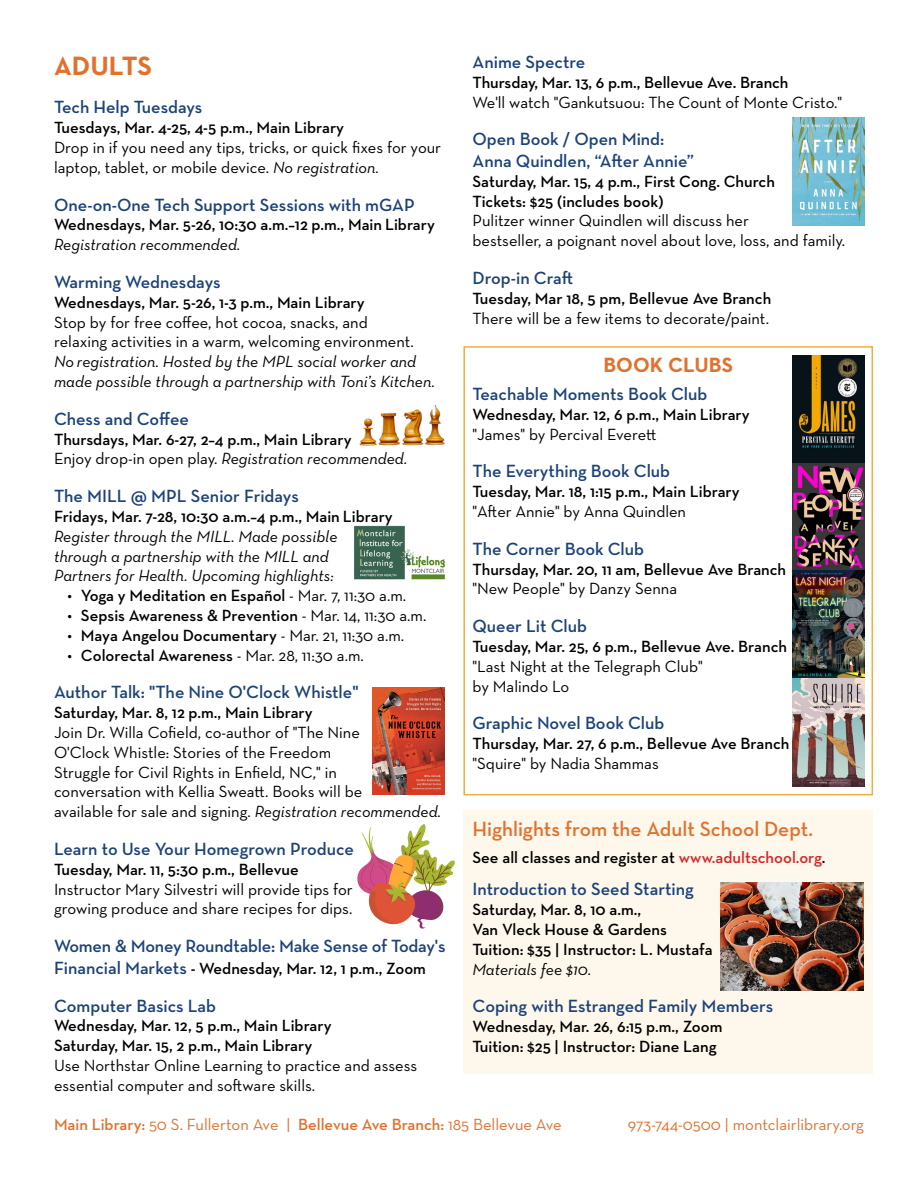
<style>
.page{position:relative;width:918px;height:1188px;background:#fff}
.page>*{position:absolute;margin:0;border:0;box-sizing:border-box;transform-origin:0 0}
.t1{font:700 27px "Neutraface Text";color:#e0722e}
.t2{font:600 21px "Neutraface Text";color:#e0722e}
.t3{font:700 21px "Neutraface Text";color:#e0722e}
.t4{font:600 18px/21.6px "Neutraface Text";color:#1c4279}
.t5{font:600 16.5px/19.8px "Neutraface Text";color:#000}
.t6{font:16.5px/19.8px "Neutraface Text";color:#000}
.t7{font:italic 16.5px/19.8px "Neutraface Text";color:#000}
.t8{font:16.5px "Neutraface Text";color:#e0722e}
.s1{font-style:italic}
.s2{font-weight:400}
.s3{font-weight:400;font-style:italic}
.s4{font-size:18px;color:#1c4279}
.s5{color:#d62625}
.s6{font-weight:600}
</style>
<div class="page">
<svg style="left:357px;top:824px;width:98px;height:105px"></svg>
<img style="left:354px;top:525px;width:91px;height:55px">
<img style="left:359px;top:405px;width:86px;height:41px">
<div style="left:463px;top:346px;width:410px;height:449px;border:2px solid #eeae3f"></div>
<div style="left:463px;top:810px;width:410px;height:263px;background:#fdf7ec"></div>
<img style="left:720px;top:883px;width:144px;height:108px">
<img style="left:793px;top:355px;width:71px;height:431px">
<img style="left:373px;top:687px;width:72px;height:108px">
<img style="left:792px;top:118px;width:72px;height:108px">
<h1 class="t1" style="left:54px;top:48px;width:100px">ADULTS</h1>
<p class="t4" style="left:54px;top:96px;width:150px">Tech Help Tuesdays</p>
<p class="t5" style="left:54px;top:118px;width:292px">Tuesdays, Mar. 4-25, 4-5 p.m., Main Library</p>
<p class="t6" style="left:54px;top:137px;width:389px">Drop in if you need any tips, tricks, or quick fixes for your laptop, tablet, or mobile device. <span class="s1">No registration.</span></p>
<p class="t4" style="left:54px;top:194px;width:362px">One-on-One Tech Support Sessions with mGAP</p>
<p class="t5" style="left:54px;top:215px;width:382px">Wednesdays, Mar. 5-26, 10:30 a.m.–12 p.m., Main Library</p>
<p class="t7" style="left:54px;top:234px;width:188px">Registration recommended.</p>
<p class="t4" style="left:54px;top:271px;width:168px">Warming Wednesdays</p>
<p class="t5" style="left:54px;top:292px;width:312px">Wednesdays, Mar. 5-26, 1-3 p.m., Main Library</p>
<p class="t6" style="left:54px;top:312px;width:361px">Stop by for free coffee, hot cocoa, snacks, and relaxing activities in a warm, welcoming environment.</p>
<p class="t7" style="left:54px;top:351px;width:383px">No registration. Hosted by the MPL social worker and made possible through a partnership with Toni’s Kitchen.</p>
<p class="t4" style="left:54px;top:408px;width:137px">Chess and Coffee</p>
<p class="t5" style="left:54px;top:429px;width:355px">Thursdays, Mar. 6-27, 2–4 p.m., Main Library<br><span class="s2">Enjoy drop-in open play.</span> <span class="s3">Registration recommended.</span></p>
<p class="t4" style="left:54px;top:485px;width:246px">The MILL @ MPL Senior Fridays</p>
<p class="t5" style="left:54px;top:506px;width:340px">Fridays, Mar. 7-28, 10:30 a.m.–4 p.m., Main Library</p>
<p class="t7" style="left:54px;top:526px;width:285px">Register through the MILL. Made possible through a partnership with the MILL and<br>Partners for Health. Upcoming highlights:</p>
<p class="t5" style="left:67px;top:586px;width:340px">• Yoga y Meditation en Español <span class="s2">- Mar. 7, 11:30 a.m.</span></p>
<p class="t5" style="left:67px;top:605px;width:360px">• Sepsis Awareness &amp; Prevention <span class="s2">- Mar. 14, 11:30 a.m.</span></p>
<p class="t5" style="left:67px;top:625px;width:338px">• Maya Angelou Documentary <span class="s2">- Mar. 21, 11:30 a.m.</span></p>
<p class="t5" style="left:67px;top:645px;width:298px">• Colorectal Awareness <span class="s2">- Mar. 28, 11:30 a.m.</span></p>
<p class="t4" style="left:54px;top:681px;width:306px">Author Talk: "The Nine O'Clock Whistle"</p>
<p class="t5" style="left:54px;top:703px;width:260px">Saturday, Mar. 8, 12 p.m., Main Library</p>
<p class="t6" style="left:54px;top:722px;width:389px">Join Dr. Willa Cofield, co-author of "The Nine<br>O'Clock Whistle: Stories of the Freedom<br>Struggle for Civil Rights in Enfield, NC," in<br>conversation with Kellia Sweatt. Books will be<br>available for sale and signing. <span class="s1">Registration recommended.</span></p>
<p class="t4" style="left:54px;top:838px;width:302px">Learn to Use Your Homegrown Produce</p>
<p class="t5" style="left:54px;top:859px;width:246px">Tuesday, Mar. 11, 5:30 p.m., Bellevue</p>
<p class="t6" style="left:54px;top:879px;width:300px">Instructor Mary Silvestri will provide tips for growing produce and share recipes for dips.</p>
<p class="t4" style="left:54px;top:935px;width:393px">Women &amp; Money Roundtable: Make Sense of Today's</p>
<p class="t5" style="left:54px;top:958px;width:373px"><span class="s4">Financial Markets</span> - Wednesday, Mar. 12, 1 p.m., Zoom</p>
<p class="t4" style="left:54px;top:995px;width:164px">Computer Basics Lab</p>
<p class="t5" style="left:54px;top:1016px;width:279px">Wednesday, Mar. 12, 5 p.m., Main Library<br>Saturday, Mar. 15, 2 p.m., Main Library</p>
<p class="t6" style="left:54px;top:1055px;width:365px">Use Northstar Online Learning to practice and assess essential computer and software skills.</p>
<p class="t4" style="left:472px;top:51px;width:114px">Anime Spectre</p>
<p class="t5" style="left:472px;top:72px;width:318px">Thursday, Mar. 13, 6 p.m., Bellevue Ave. Branch</p>
<p class="t6" style="left:472px;top:92px;width:371px">We'll watch "Gankutsuou: The Count of Monte Cristo."</p>
<p class="t4" style="left:472px;top:128px;width:223px">Open Book / Open Mind:<br>Anna Quindlen, “After Annie”</p>
<p class="t5" style="left:472px;top:171px;width:304px">Saturday, Mar. 15, 4 p.m., First Cong. Church<br>Tickets: $25 (includes book)</p>
<p class="t6" style="left:472px;top:211px;width:374px">Pulitzer winner Quindlen will discuss her<br>bestseller, a poignant novel about love, loss, and family.</p>
<p class="t4" style="left:472px;top:267px;width:102px">Drop-in Craft</p>
<p class="t5" style="left:472px;top:288px;width:300px">Tuesday, Mar 18, 5 pm, Bellevue Ave Branch</p>
<p class="t6" style="left:472px;top:308px;width:298px">There will be a few items to decorate/paint.</p>
<p class="t3" style="left:603px;top:351px;width:131px">BOOK CLUBS</p>
<p class="t4" style="left:472px;top:383px;width:237px">Teachable Moments Book Club</p>
<p class="t5" style="left:472px;top:404px;width:279px">Wednesday, Mar. 12, 6 p.m., Main Library</p>
<p class="t6" style="left:472px;top:424px;width:186px">"James" by Percival Everett</p>
<p class="t4" style="left:472px;top:460px;width:199px">The Everything Book Club</p>
<p class="t5" style="left:472px;top:482px;width:269px">Tuesday, Mar. 18, 1:15 p.m., Main Library</p>
<p class="t6" style="left:472px;top:501px;width:215px">"After Annie" by Anna Quindlen</p>
<p class="t4" style="left:472px;top:538px;width:173px">The Corner Book Club</p>
<p class="t5" style="left:472px;top:559px;width:315px">Thursday, Mar. 20, 11 am, Bellevue Ave Branch</p>
<p class="t6" style="left:472px;top:579px;width:206px">"New People" by Danzy Senna</p>
<p class="t4" style="left:472px;top:615px;width:116px">Queer Lit Club</p>
<p class="t5" style="left:473px;top:636px;width:316px">Tuesday, Mar. 25, 6 p.m., Bellevue Ave. Branch</p>
<p class="t6" style="left:473px;top:656px;width:232px">"Last Night at the Telegraph Club" by Malindo Lo</p>
<p class="t4" style="left:472px;top:712px;width:193px">Graphic Novel Book Club</p>
<p class="t5" style="left:472px;top:734px;width:318px">Thursday, Mar. 27, 6 p.m., Bellevue Ave Branch</p>
<p class="t6" style="left:472px;top:753px;width:188px">"Squire" by Nadia Shammas</p>
<p class="t2" style="left:473px;top:816px;width:342px">Highlights from the Adult School Dept.</p>
<p class="t5" style="left:473px;top:847px;width:355px">See all classes and register at <span class="s5">www.adultschool.org</span>.</p>
<p class="t4" style="left:473px;top:878px;width:223px">Introduction to Seed Starting</p>
<p class="t5" style="left:473px;top:900px;width:242px">Saturday, Mar. 8, 10 a.m.,<br>Van Vleck House &amp; Gardens<br>Tuition: $35 | Instructor: L. Mustafa</p>
<p class="t7" style="left:473px;top:959px;width:120px">Materials fee $10.</p>
<p class="t4" style="left:473px;top:995px;width:302px">Coping with Estranged Family Members</p>
<p class="t5" style="left:473px;top:1017px;width:251px">Wednesday, Mar. 26, 6:15 p.m., Zoom<br>Tuition: $25 | Instructor: Diane Lang</p>
<p class="t8" style="left:54px;top:1114px;width:509px"><span class="s6">Main Library:</span> 50 S. Fullerton Ave | <span class="s6">Bellevue Ave Branch:</span> 185 Bellevue Ave</p>
<p class="t8" style="left:628px;top:1114px;width:238px">973-744-0500 | montclairlibrary.org</p>
</div>
